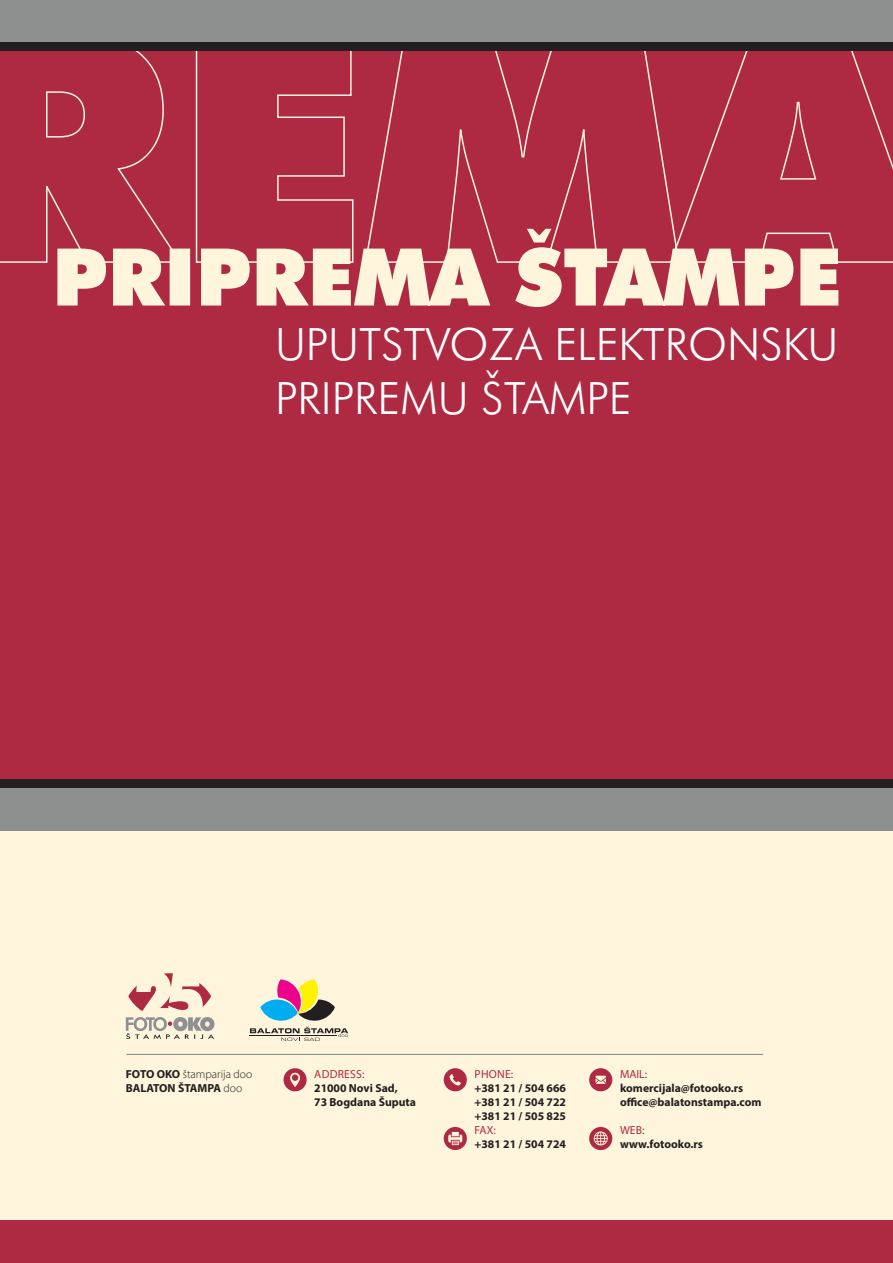
<style>
.page{position:relative;width:893px;height:1263px;background:#fef5dc}
.page>*{position:absolute;margin:0;border:0;box-sizing:border-box;transform-origin:0 0}
.t1{font:48px/54px "Futura";color:#fff}
.t2{font:700 11.7px/14px "Myriad Pro";color:#231f20}
.t3{font:11.7px "Myriad Pro";letter-spacing:.02em;color:#ae2a42}
.s1{font-weight:300}
</style>
<div class="page">
<div style="left:0;top:1220px;width:893px;height:43px;background:#ae2a42"></div>
<div style="left:0;top:0;width:893px;height:830px;background:#ae2a42"></div>
<svg style="left:0;top:51px;width:893px;height:212px"></svg>
<div style="left:0;top:0;width:893px;height:43px;background:#8e8f8f"></div>
<div style="left:0;top:788px;width:893px;height:43px;background:#8e8f8f"></div>
<div style="left:0;top:43px;width:893px;height:8px;background:#231f20"></div>
<div style="left:0;top:780px;width:893px;height:8px;background:#231f20"></div>
<svg style="left:250px;top:979px;width:98px;height:62px"></svg>
<hr style="left:126px;top:1054px;width:637px;height:1px;background:#8e8f8f">
<svg style="left:444px;top:1068px;width:23px;height:23px"></svg>
<svg style="left:589px;top:1127px;width:23px;height:23px"></svg>
<svg style="left:284px;top:1068px;width:23px;height:23px"></svg>
<svg style="left:589px;top:1068px;width:23px;height:23px"></svg>
<svg style="left:57px;top:229px;width:781px;height:78px"></svg>
<svg style="left:444px;top:1127px;width:23px;height:23px"></svg>
<svg style="left:126px;top:1017px;width:88px;height:22px"></svg>
<svg style="left:128px;top:973px;width:83px;height:38px"></svg>
<h1 class="t1" style="left:275px;top:317px;width:565px">UPUTSTVOZA ELEKTRONSKU<br>PRIPREMU ŠTAMPE</h1>
<p class="t2" style="left:126px;top:1067px;width:128px">FOTO OKO <span class="s1">štamparija doo<br></span>BALATON ŠTAMPA <span class="s1">doo</span></p>
<p class="t3" style="left:314px;top:1067px;width:52px">ADDRESS:</p>
<p class="t2" style="left:314px;top:1081px;width:103px">21000 Novi Sad,<br>73 Bogdana Šuputa</p>
<p class="t3" style="left:475px;top:1067px;width:40px">PHONE:</p>
<p class="t2" style="left:474px;top:1081px;width:93px;text-align:justify">+381 21 / 504 666 +381 21 / 504 722 +381 21 / 505 825</p>
<p class="t3" style="left:475px;top:1123px;width:23px">FAX:</p>
<p class="t2" style="left:474px;top:1137px;width:93px">+381 21 / 504 724</p>
<p class="t3" style="left:620px;top:1067px;width:29px">MAIL:</p>
<p class="t2" style="left:620px;top:1081px;width:143px">komercijala@fotooko.rs office@balatonstampa.com</p>
<p class="t3" style="left:620px;top:1123px;width:26px">WEB:</p>
<p class="t2" style="left:620px;top:1137px;width:84px">www.fotooko.rs</p>
</div>
